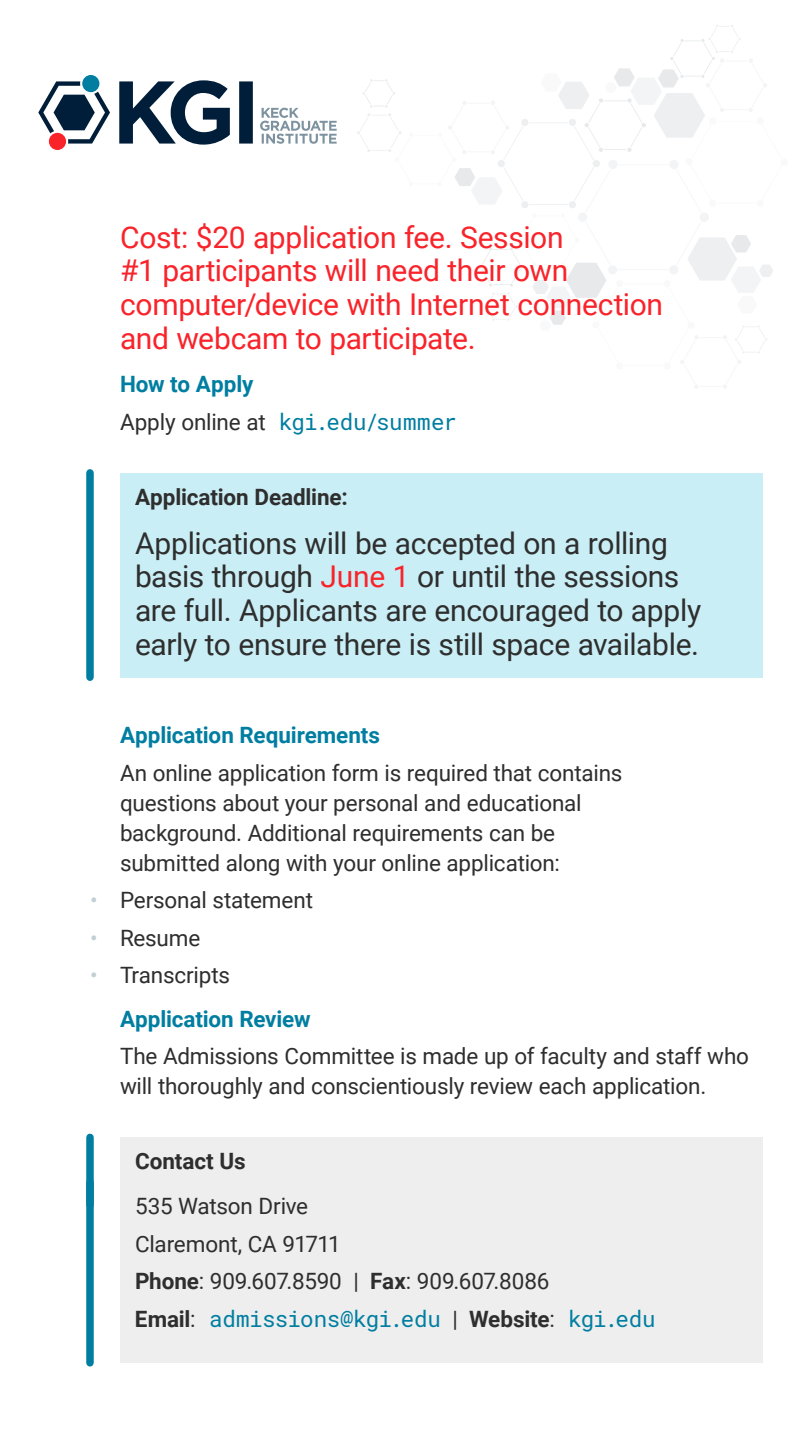
<style>
.page{position:relative;width:810px;height:1440px;background:#fff}
.page>*{position:absolute;margin:0;border:0;box-sizing:border-box;transform-origin:0 0}
.t1{font:30px/33.8px "Roboto";letter-spacing:-.01em;color:#2e2e2e}
.t2{font:30px/33.8px "Roboto";letter-spacing:-.01em;color:#f9232a}
.t3{font:22.5px/30px "Roboto";letter-spacing:-.01em;color:#2e2e2e}
.t4{font:22.5px "Roboto Mono";letter-spacing:-.02em;color:#007ea1}
.t5{font:700 22.5px/43.5px "Roboto";letter-spacing:-.005em;color:#007ea1}
.t6{font:700 22.5px "Roboto";letter-spacing:-.005em;color:#2e2e2e}
.s1{font-family:"Roboto";color:#2e2e2e}
.s2{color:#f9232a}
.s3{color:#c0cfd4}
.s4{font-weight:400;color:#c0cfd4}
.s5{font-weight:400;color:#2e2e2e}
.s6{font-weight:700}
.s7{font-family:"Roboto";font-weight:700;color:#2e2e2e}
</style>
<div class="page">
<div style="left:781px;top:159px;width:7px;height:7px;background:#f3f4f5;border-radius:50%"></div>
<svg style="left:357px;top:25px;width:416px;height:363px"></svg>
<svg style="left:260px;top:108px;width:77px;height:36px"></svg>
<svg style="left:38px;top:80px;width:215px;height:65px"></svg>
<div style="left:82px;top:75px;width:17px;height:17px;background:#007ea1;border-radius:50%"></div>
<div style="left:49px;top:133px;width:17px;height:17px;background:#f9232a;border-radius:50%"></div>
<div style="left:120px;top:473px;width:643px;height:204px;background:#caeef5"></div>
<div style="left:86px;top:473px;width:8px;height:204px;background:#007ea1"></div>
<div style="left:120px;top:1137px;width:643px;height:53px;background:#eee"></div>
<div style="left:86px;top:1137px;width:8px;height:68px;background:#007ea1"></div>
<div style="left:120px;top:1182px;width:643px;height:181px;background:#eee"></div>
<div style="left:86px;top:1182px;width:8px;height:181px;background:#007ea1"></div>
<h1 class="t2" style="left:120px;top:219px;width:545px">Cost: $20 application fee. Session<br>#1 participants will need their own computer/device with Internet connection and webcam to participate.</h1>
<p class="t5" style="left:120px;top:362px;width:135px">How to Apply</p>
<p class="t4" style="left:120px;top:406px;width:338px"><span class="s1">Apply online at</span> kgi.edu/summer</p>
<p class="t6" style="left:135px;top:481px;width:214px">Application Deadline:</p>
<h1 class="t1" style="left:135px;top:525px;width:568px">Applications will be accepted on a rolling basis through <span class="s2">June 1</span> or until the sessions are full. Applicants are encouraged to apply early to ensure there is still space available.</h1>
<p class="t5" style="left:120px;top:713px;width:262px">Application Requirements</p>
<p class="t3" style="left:120px;top:757px;width:504px">An online application form is required that contains questions about your personal and educational background. Additional requirements can be submitted along with your online application:</p>
<p class="t3" style="left:90px;top:884px;width:225px"><span class="s3">•</span> Personal statement</p>
<p class="t3" style="left:90px;top:922px;width:112px"><span class="s3">•</span> Resume</p>
<p class="t5" style="left:120px;top:953px;width:192px;text-indent:-30px"><span class="s4">•</span> <span class="s5">Transcripts<br></span>Application Review</p>
<p class="t3" style="left:120px;top:1040px;width:631px">The Admissions Committee is made up of faculty and staff who will thoroughly and conscientiously review each application.</p>
<p class="t6" style="left:135px;top:1145px;width:112px">Contact Us</p>
<p class="t3" style="left:135px;top:1187px;width:416px;line-height:37.5px">535 Watson Drive<br>Claremont, CA 91711<br><span class="s6">Phone</span>: 909.607.8590 | <span class="s6">Fax</span>: 909.607.8086</p>
<p class="t4" style="left:135px;top:1303px;width:522px"><span class="s7">Email</span><span class="s1">:</span> admissions@kgi.edu <span class="s1">|</span> <span class="s7">Website</span><span class="s1">:</span> kgi.edu</p>
</div>
